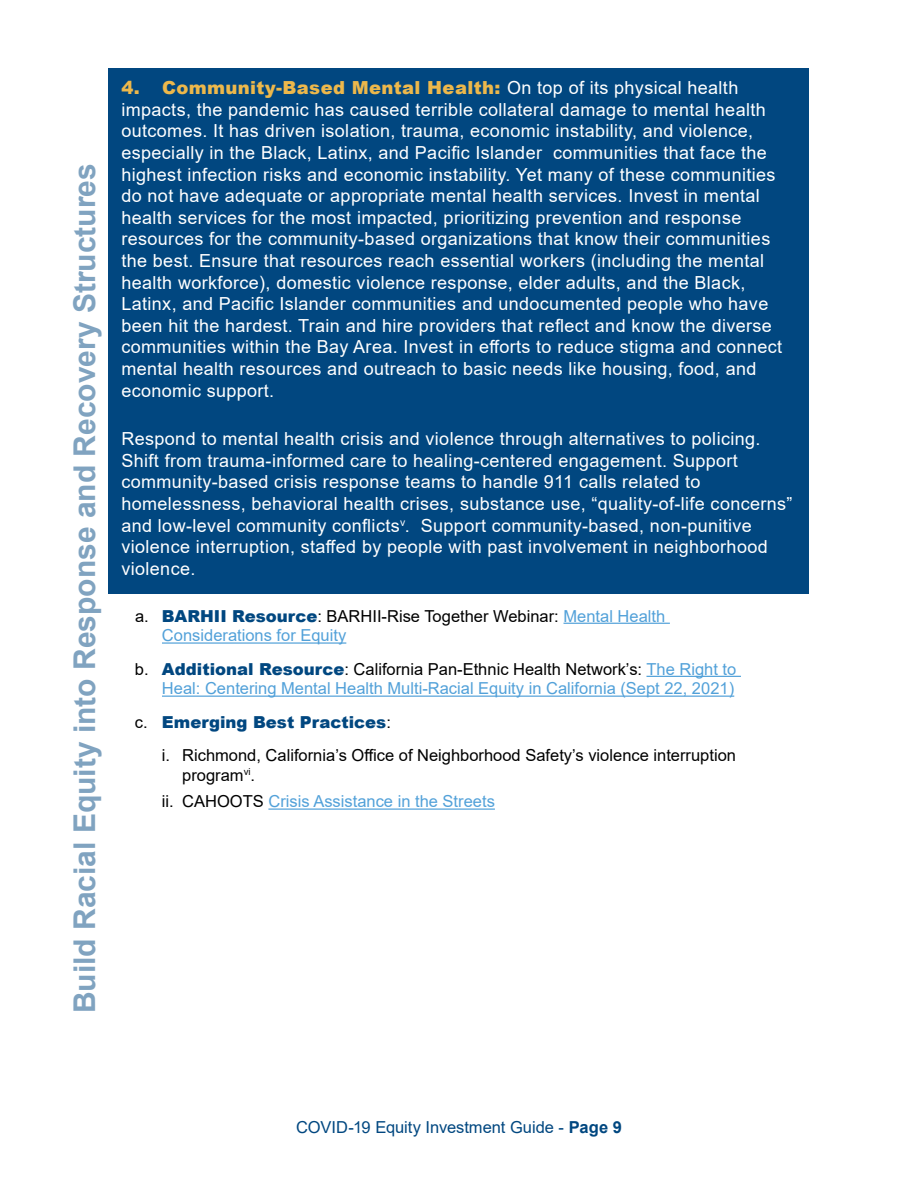
<style>
.page{position:relative;width:918px;height:1188px;background:#fff}
.page>*{position:absolute;margin:0;border:0;box-sizing:border-box;transform-origin:0 0}
.t1{font:700 30px "Arial";color:#80a3c0}
.t2{font:18px/21.6px "Arial";letter-spacing:.02em;color:#fff}
.t3{font:16.5px/19.8px "Arial";color:#52a1d9}
.t4{font:16.5px/33.3px "Arial";color:#000}
.t5{font:16.5px "Arial";letter-spacing:-.005em;color:#014780}
.s1{font-weight:900;color:#edb84b}
.s2{color:#000}
.s3{font-weight:900;color:#014780}
.s4{font-weight:700}
</style>
<div class="page">
<div style="left:109px;top:69px;width:700px;height:525px;background:#014780"></div>
<hr style="left:564px;top:623px;width:106px;height:1px;background:#52a1d9">
<hr style="left:162px;top:642px;width:184px;height:2px;background:#52a1d9">
<hr style="left:646px;top:676px;width:95px;height:1px;background:#52a1d9">
<hr style="left:162px;top:696px;width:572px;height:1px;background:#52a1d9">
<hr style="left:268px;top:808px;width:227px;height:2px;background:#52a1d9">
<h1 class="t1" style="left:63px;top:1013px;width:852px;rotate:-90deg">Build Racial Equity into Response and Recovery Structures</h1>
<p class="t2" style="left:122px;top:77px;width:662px"><span class="s1">4. Community-Based Mental Health:</span> On top of its physical health impacts, the pandemic has caused terrible collateral damage to mental health outcomes. It has driven isolation, trauma, economic instability, and violence, especially in the Black, Latinx, and Pacific Islander communities that face the highest infection risks and economic instability. Yet many of these communities do not have adequate or appropriate mental health services. Invest in mental health services for the most impacted, prioritizing prevention and response resources for the community-based organizations that know their communities the best. Ensure that resources reach essential workers (including the mental health workforce), domestic violence response, elder adults, and the Black, Latinx, and Pacific Islander communities and undocumented people who have been hit the hardest. Train and hire providers that reflect and know the diverse communities within the Bay Area. Invest in efforts to reduce stigma and connect mental health resources and outreach to basic needs like housing, food, and economic support.</p>
<p class="t2" style="left:121px;top:428px;width:673px">Respond to mental health crisis and violence through alternatives to policing.<br>Shift from trauma-informed care to healing-centered engagement. Support community-based crisis response teams to handle 911 calls related to homelessness, behavioral health crises, substance use, “quality-of-life concerns” and low-level community conflicts<sup>v</sup>. Support community-based, non-punitive violence interruption, staffed by people with past involvement in neighborhood violence.</p>
<p class="t3" style="left:162px;top:606px;width:505px;text-indent:-27px"><span class="s2">a.</span> <span class="s3">BARHII Resource</span><span class="s2">: BARHII-Rise Together Webinar:</span> Mental Health<br>Considerations for Equity</p>
<p class="t3" style="left:135px;top:659px;width:603px;text-align:right"><span class="s2">b.</span> <span class="s3">Additional Resource</span><span class="s2">: California Pan-Ethnic Health Network’s:</span> The Right to<br>Heal: Centering Mental Health Multi-Racial Equity in California (Sept 22, 2021)</p>
<p class="t4" style="left:162px;top:705px;width:576px;text-indent:-27px">c. <span class="s3">Emerging Best Practices</span>:<br>i. Richmond, California’s Office of Neighborhood Safety’s violence interruption</p>
<p class="t3" style="left:162px;top:762px;width:334px;line-height:26.5px;text-indent:20px"><span class="s2">program</span><sup>vi</sup><span class="s2">.<br>ii. CAHOOTS</span> Crisis Assistance in the Streets</p>
<p class="t5" style="left:296px;top:1116px;width:327px">COVID-19 Equity Investment Guide - <span class="s4">Page 9</span></p>
</div>
